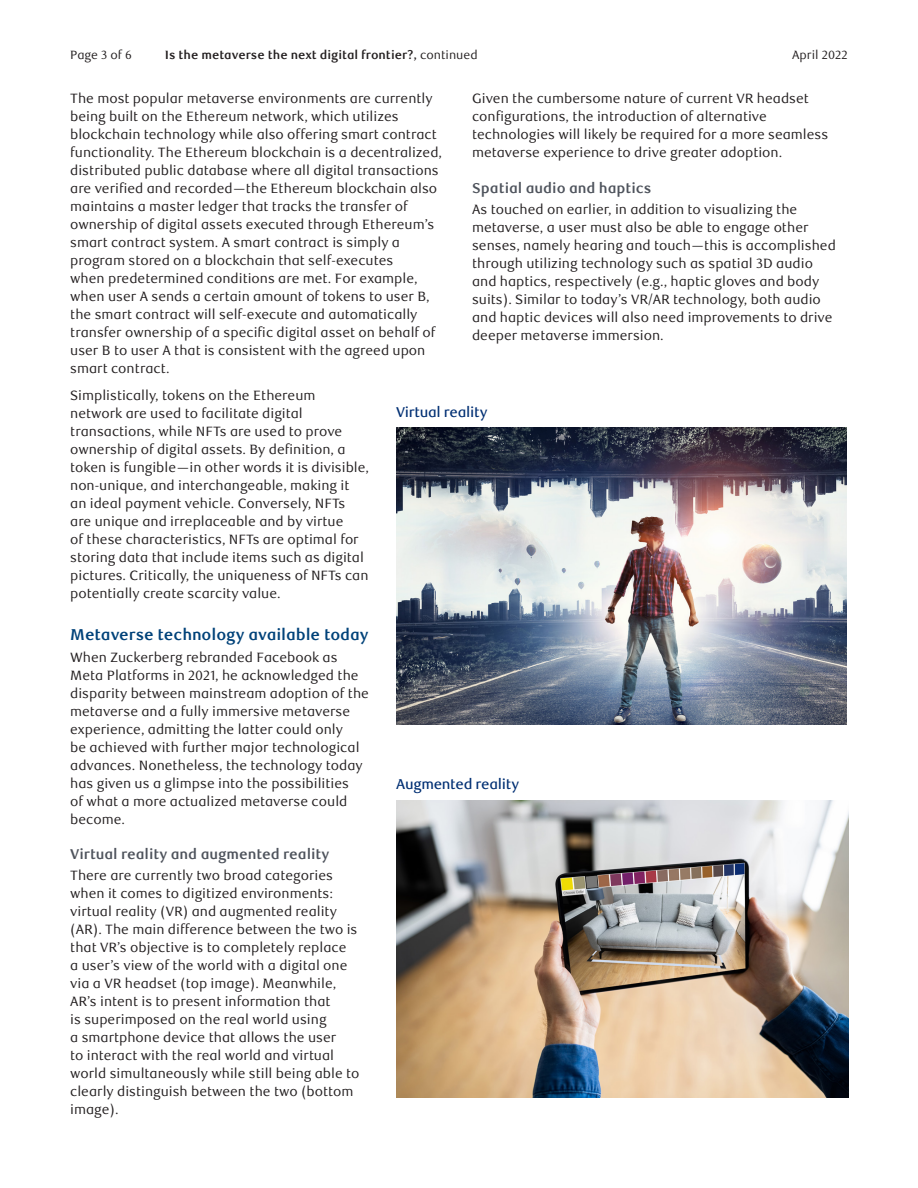
<style>
.page{position:relative;width:918px;height:1188px;background:#fff}
.page>*{position:absolute;margin:0;border:0;box-sizing:border-box;transform-origin:0 0}
.Subhead_1{font:700 15.75px "RBC Text";letter-spacing:-.005em;color:#004279}
.Subhead_2{font:700 14.25px "RBC Text";letter-spacing:-.005em;color:#4e535c}
.Exhibit_Title{font:500 14.25px "RBC Text";letter-spacing:-.02em;color:#002f73}
.Body_Text{font:13.5px/18px "RBC Text";color:#231f20}
.t1{font:700 12px "RBC Text";color:#231f20}
.t2{font:12px "RBC Text";color:#231f20}
.s1{font-weight:400}
</style>
<div class="page">
<img style="left:396px;top:428px;width:451px;height:296px">
<img style="left:396px;top:800px;width:453px;height:297px">
<p class="t2" style="left:70px;top:47px;width:63px">Page 3 of 6</p>
<p class="t1" style="left:165px;top:47px;width:314px">Is the metaverse the next digital frontier?, <span class="s1">continued</span></p>
<p class="t2" style="left:792px;top:47px;width:57px">April 2022</p>
<p class="Body_Text" style="left:472px;top:90px;width:358px">Given the cumbersome nature of current VR headset configurations, the introduction of alternative technologies will likely be required for a more seamless metaverse experience to drive greater adoption.</p>
<h4 class="Subhead_2" style="left:472px;top:179px;width:181px">Spatial audio and haptics</h4>
<p class="Body_Text" style="left:472px;top:200px;width:365px">As touched on earlier, in addition to visualizing the metaverse, a user must also be able to engage other senses, namely hearing and touch—this is accomplished through utilizing technology such as spatial 3D audio and haptics, respectively (e.g., haptic gloves and body suits). Similar to today’s VR/AR technology, both audio and haptic devices will also need improvements to drive deeper metaverse immersion.</p>
<p class="Body_Text" style="left:70px;top:90px;width:373px">The most popular metaverse environments are currently being built on the Ethereum network, which utilizes blockchain technology while also offering smart contract functionality. The Ethereum blockchain is a decentralized, distributed public database where all digital transactions are verified and recorded—the Ethereum blockchain also maintains a master ledger that tracks the transfer of ownership of digital assets executed through Ethereum’s smart contract system. A smart contract is simply a program stored on a blockchain that self-executes<br>when predetermined conditions are met. For example, when user A sends a certain amount of tokens to user B, the smart contract will self-execute and automatically transfer ownership of a specific digital asset on behalf of user B to user A that is consistent with the agreed upon smart contract.</p>
<p class="Body_Text" style="left:70px;top:387px;width:300px">Simplistically, tokens on the Ethereum network are used to facilitate digital transactions, while NFTs are used to prove ownership of digital assets. By definition, a token is fungible—in other words it is divisible, non-unique, and interchangeable, making it<br>an ideal payment vehicle. Conversely, NFTs are unique and irreplaceable and by virtue<br>of these characteristics, NFTs are optimal for storing data that include items such as digital pictures. Critically, the uniqueness of NFTs can potentially create scarcity value.</p>
<h2 class="Subhead_1" style="left:70px;top:626px;width:300px">Metaverse technology available today</h2>
<p class="Body_Text" style="left:70px;top:648px;width:300px">When Zuckerberg rebranded Facebook as Meta Platforms in 2021, he acknowledged the disparity between mainstream adoption of the metaverse and a fully immersive metaverse experience, admitting the latter could only<br>be achieved with further major technological advances. Nonetheless, the technology today has given us a glimpse into the possibilities<br>of what a more actualized metaverse could become.</p>
<h4 class="Subhead_2" style="left:70px;top:846px;width:261px">Virtual reality and augmented reality</h4>
<p class="Body_Text" style="left:70px;top:867px;width:291px">There are currently two broad categories when it comes to digitized environments: virtual reality (VR) and augmented reality (AR). The main difference between the two is that VR’s objective is to completely replace<br>a user’s view of the world with a digital one via a VR headset (top image). Meanwhile, AR’s intent is to present information that<br>is superimposed on the real world using<br>a smartphone device that allows the user<br>to interact with the real world and virtual world simultaneously while still being able to clearly distinguish between the two (bottom image).</p>
<h3 class="Exhibit_Title" style="left:396px;top:403px;width:93px">Virtual reality</h3>
<h3 class="Exhibit_Title" style="left:396px;top:776px;width:125px">Augmented reality</h3>
</div>
